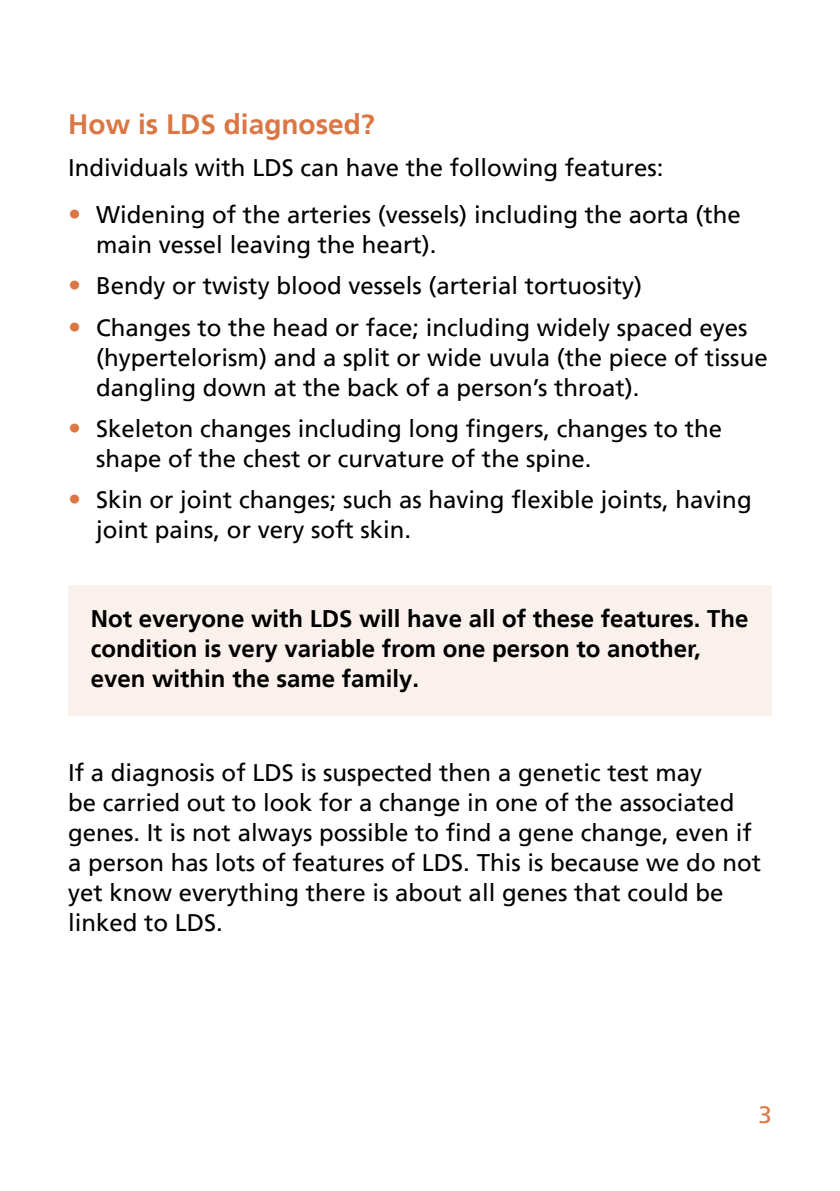
<style>
.page{position:relative;width:840px;height:1191px;background:#fff}
.page>*{position:absolute;margin:0;border:0;box-sizing:border-box;transform-origin:0 0}
.Main_Headings{font:700 28px "Frutiger LT";color:#da7744}
.Bullet_text{font:24px/30px "Frutiger LT";color:#000}
.Body_Text{font:24px/30px "Frutiger LT";color:#000}
.Body_Text-2{font:700 24px/30px "Frutiger LT";color:#000}
.t1{font:24px "Frutiger LT";color:#da7744}
.s1{font-size:26px;color:#da7744}
</style>
<div class="page">
<div style="left:68px;top:585px;width:703px;height:131px;background:#fbf1ec"></div>
<h2 class="Main_Headings" style="left:68px;top:108px;width:308px">How is LDS diagnosed?</h2>
<p class="Body_Text" style="left:68px;top:153px;width:596px">Individuals with LDS can have the following features:</p>
<p class="Bullet_text" style="left:96px;top:200px;width:646px;text-indent:-28px"><span class="s1">•</span> Widening of the arteries (vessels) including the aorta (the main vessel leaving the heart).</p>
<p class="Bullet_text" style="left:68px;top:271px;width:575px"><span class="s1">•</span> Bendy or twisty blood vessels (arterial tortuosity)</p>
<p class="Bullet_text" style="left:96px;top:312px;width:672px;text-indent:-28px"><span class="s1">•</span> Changes to the head or face; including widely spaced eyes (hypertelorism) and a split or wide uvula (the piece of tissue dangling down at the back of a person’s throat).</p>
<p class="Bullet_text" style="left:96px;top:414px;width:627px;text-indent:-28px"><span class="s1">•</span> Skeleton changes including long fingers, changes to the shape of the chest or curvature of the spine.</p>
<p class="Bullet_text" style="left:96px;top:485px;width:656px;text-indent:-28px"><span class="s1">•</span> Skin or joint changes; such as having flexible joints, having joint pains, or very soft skin.</p>
<p class="Body_Text-2" style="left:91px;top:603px;width:659px">Not everyone with LDS will have all of these features. The condition is very variable from one person to another, even within the same family.</p>
<p class="Body_Text" style="left:68px;top:757px;width:694px">If a diagnosis of LDS is suspected then a genetic test may<br>be carried out to look for a change in one of the associated genes. It is not always possible to find a gene change, even if a person has lots of features of LDS. This is because we do not yet know everything there is about all genes that could be linked to LDS.</p>
<p class="t1" style="left:758px;top:1101px;width:15px">3</p>
</div>
